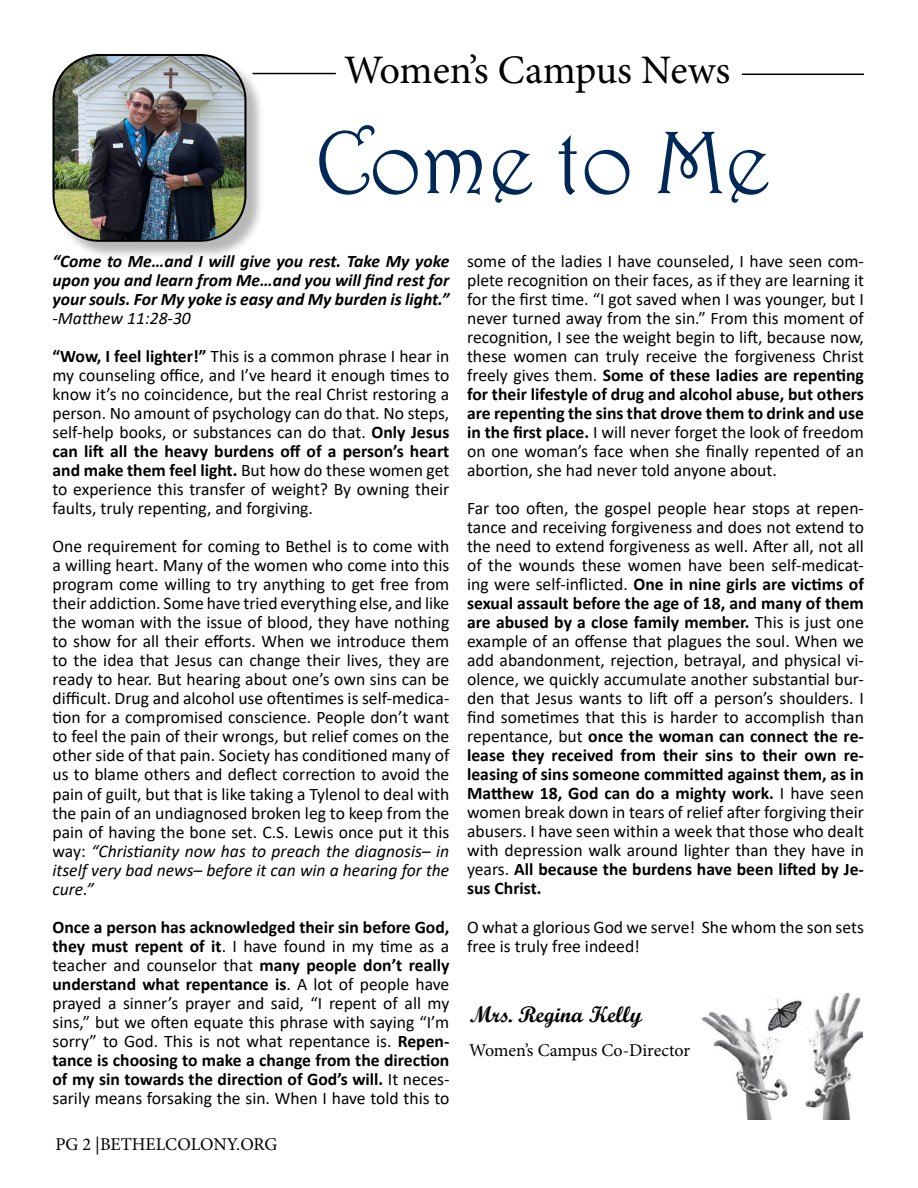
<style>
.page{position:relative;width:918px;height:1188px;background:#fff}
.page>*{position:absolute;margin:0;border:0;box-sizing:border-box;transform-origin:0 0}
.t1{font:90px "Harrington";color:#002856}
.t2{font:40.5px "Minion Pro";letter-spacing:-.005em;color:#000}
.t3{font:22.5px "Script MT Bold";color:#000}
.t4{font:18px "Minion Pro";letter-spacing:-.005em;color:#000}
.t5{font:17.7px/19px "Calibri";color:#000;text-align:justify}
.t6{font:italic 700 17.7px/19px "Calibri";color:#000;text-align:justify}
.s1{font-style:italic}
.s2{font-weight:700}
</style>
<div class="page">
<hr style="left:742px;top:74px;width:122px;height:1px;background:#000">
<hr style="left:252px;top:73px;width:84px;height:1px;background:#000">
<img style="left:701px;top:994px;width:161px;height:126px">
<div style="left:55px;top:56px;width:210px;height:205px;background:#000;opacity:.28"></div>
<img style="left:54px;top:55px;width:191px;height:186px">
<div style="left:53px;top:54px;width:193px;height:188px;border:2px solid #000;border-radius:46px"></div>
<h2 class="t2" style="left:344px;top:43px;width:388px">Women’s Campus News</h2>
<h1 class="t1" style="left:315px;top:108px;width:455px">Come to Me</h1>
<p class="t6" style="left:52px;top:251px;width:398px">“Come to Me…and I will give you rest. Take My yoke upon you and learn from Me…and you will find rest for your souls. For My yoke is easy and My burden is light.”</p>
<p class="t5" style="left:52px;top:299px;width:398px;line-height:38.1px"><span class="s1">-Matthew 11:28-30<br></span><span class="s2">“Wow, I feel lighter!”</span> This is a common phrase I hear in</p>
<p class="t5" style="left:52px;top:365px;width:398px">my counseling office, and I’ve heard it enough times to know it’s no coincidence, but the real Christ restoring a person. No amount of psychology can do that. No steps, self-help books, or substances can do that. <span class="s2">Only Jesus can lift all the heavy burdens off of a person’s heart and make them feel light.</span> But how do these women get to experience this transfer of weight? By owning their faults, truly repenting, and forgiving.</p>
<p class="t5" style="left:52px;top:536px;width:398px">One requirement for coming to Bethel is to come with a willing heart. Many of the women who come into this program come willing to try anything to get free from their addiction. Some have tried everything else, and like the woman with the issue of blood, they have nothing to show for all their efforts. When we introduce them to the idea that Jesus can change their lives, they are ready to hear. But hearing about one’s own sins can be difficult. Drug and alcohol use oftentimes is self-medica&shy;tion for a compromised conscience. People don’t want to feel the pain of their wrongs, but relief comes on the other side of that pain. Society has conditioned many of us to blame others and deflect correction to avoid the pain of guilt, but that is like taking a Tylenol to deal with the pain of an undiagnosed broken leg to keep from the pain of having the bone set. C.S. Lewis once put it this way: <span class="s1">“Christianity now has to preach the diagnosis– in itself very bad news– before it can win a hearing for the cure.”</span></p>
<p class="t5" style="left:52px;top:917px;width:398px"><span class="s2">Once a person has acknowledged their sin before God, they must repent of it</span>. I have found in my time as a teacher and counselor that <span class="s2">many people don’t really understand what repentance is</span>. A lot of people have prayed a sinner’s prayer and said, “I repent of all my sins,” but we often equate this phrase with saying “I’m sorry” to God. This is not what repentance is. <span class="s2">Repen&shy;tance is choosing to make a change from the direction of my sin towards the direction of God’s will.</span> It neces&shy;sarily means forsaking the sin. When I have told this to</p>
<p class="t4" style="left:55px;top:1132px;width:224px">PG 2 |BETHELCOLONY.ORG</p>
<p class="t5" style="left:467px;top:251px;width:398px">some of the ladies I have counseled, I have seen com&shy;plete recognition on their faces, as if they are learning it for the first time. “I got saved when I was younger, but I never turned away from the sin.” From this moment of recognition, I see the weight begin to lift, because now, these women can truly receive the forgiveness Christ freely gives them. <span class="s2">Some of these ladies are repenting for their lifestyle of drug and alcohol abuse, but others are repenting the sins that drove them to drink and use in the first place.</span> I will never forget the look of freedom on one woman’s face when she finally repented of an abortion, she had never told anyone about.</p>
<p class="t5" style="left:467px;top:498px;width:398px">Far too often, the gospel people hear stops at repen&shy;tance and receiving forgiveness and does not extend to the need to extend forgiveness as well. After all, not all of the wounds these women have been self-medicat&shy;ing were self-inflicted. <span class="s2">One in nine girls are victims of sexual assault before the age of 18, and many of them are abused by a close family member.</span> This is just one example of an offense that plagues the soul. When we add abandonment, rejection, betrayal, and physical vi&shy;olence, we quickly accumulate another substantial bur&shy;den that Jesus wants to lift off a person’s shoulders. I find sometimes that this is harder to accomplish than repentance, but <span class="s2">once the woman can connect the re&shy;lease they received from their sins to their own re&shy;leasing of sins someone committed against them, as in Matthew 18, God can do a mighty work.</span> I have seen women break down in tears of relief after forgiving their abusers. I have seen within a week that those who dealt with depression walk around lighter than they have in years. <span class="s2">All because the burdens have been lifted by Je&shy;sus Christ.</span></p>
<p class="t5" style="left:467px;top:917px;width:398px">O what a glorious God we serve! She whom the son sets free is truly free indeed!</p>
<p class="t3" style="left:470px;top:1001px;width:174px">Mrs. Regina Kelly</p>
<p class="t4" style="left:469px;top:1038px;width:222px">Women’s Campus Co-Director</p>
</div>
